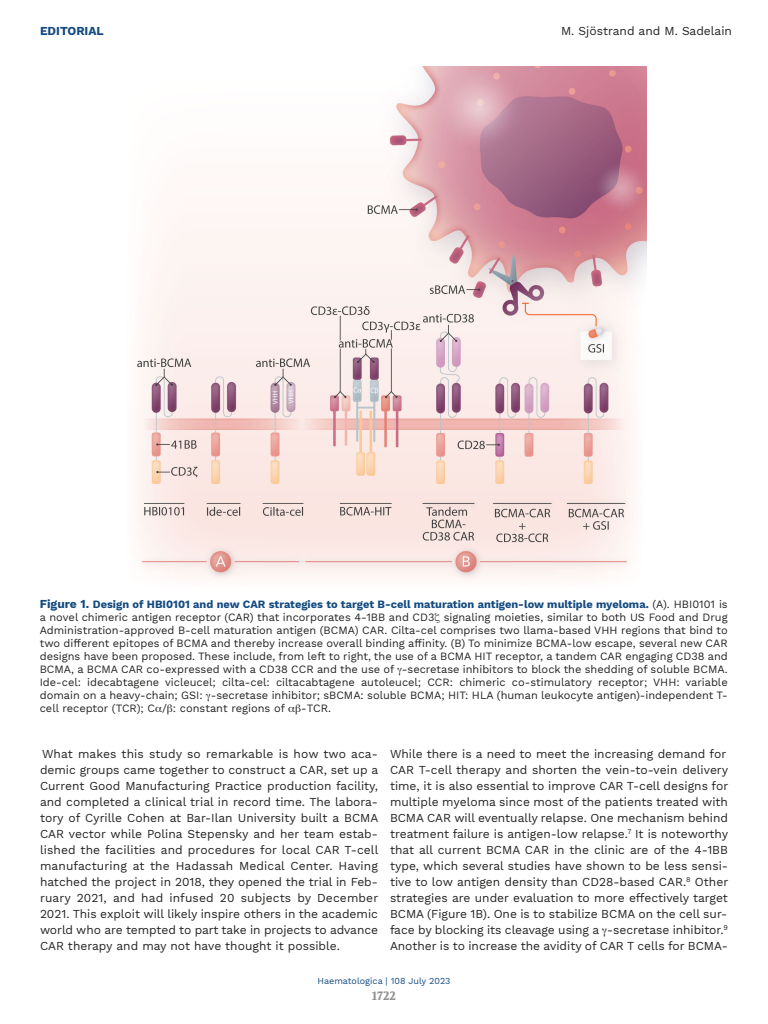
<style>
.page{position:relative;width:768px;height:1024px;background:#fff}
.page>*{position:absolute;margin:0;border:0;box-sizing:border-box;transform-origin:0 0}
.t1{font:12px/16px "Work Sans";color:#222221;text-align:justify}
.t2{font:700 12px "Work Sans";color:#134a80}
.t3{font:700 12px "Volkhov";color:#919190}
.t4{font:11px/13px "Work Sans";color:#222221;text-align:justify}
.t5{font:9px "Work Sans";color:#134a80}
.s1{font-weight:700;font-size:12px;color:#134a80}
.s2{font-weight:700;color:#134a80}
</style>
<div class="page">
<img style="left:137px;top:67px;width:509px;height:513px">
<p class="t2" style="left:40px;top:24px;width:65px">EDITORIAL</p>
<p class="t1" style="left:561px;top:23px;width:172px">M. Sjöstrand and M. Sadelain</p>
<p class="t4" style="left:40px;top:598px;width:690px"><span class="s1">Figure 1.</span> <span class="s2">Design of HBI0101 and new CAR strategies to target B-cell maturation antigen-low multiple myeloma.</span> (A). HBI0101 is a novel chimeric antigen receptor (CAR) that incorporates 4-1BB and CD3 signaling moieties, similar to both US Food and Drug Administration-approved B-cell maturation antigen (BCMA) CAR. Cilta-cel comprises two llama-based VHH regions that bind to two different epitopes of BCMA and thereby increase overall binding affinity. (B) To minimize BCMA-low escape, several new CAR designs have been proposed. These include, from left to right, the use of a BCMA HIT receptor, a tandem CAR engaging CD38 and BCMA, a BCMA CAR co-expressed with a CD38 CCR and the use of -secretase inhibitors to block the shedding of soluble BCMA.<br>Ide-cel: idecabtagene vicleucel; cilta-cel: ciltacabtagene autoleucel; CCR: chimeric co-stimulatory receptor; VHH: variable domain on a heavy-chain; GSI: -secretase inhibitor; sBCMA: soluble BCMA; HIT: HLA (human leukocyte antigen)-independent T&shy;cell receptor (TCR); C / : constant regions of</p>
<p class="t4" style="left:301px;top:702px;width:31px">-TCR.</p>
<p class="t1" style="left:40px;top:746px;width:340px">What makes this study so remarkable is how two aca&shy;demic groups came together to construct a CAR, set up a Current Good Manufacturing Practice production facility, and completed a clinical trial in record time. The labora&shy;tory of Cyrille Cohen at Bar-Ilan University built a BCMA CAR vector while Polina Stepensky and her team estab&shy;lished the facilities and procedures for local CAR T-cell manufacturing at the Hadassah Medical Center. Having hatched the project in 2018, they opened the trial in Feb&shy;ruary 2021, and had infused 20 subjects by December 2021. This exploit will likely inspire others in the academic world who are tempted to part take in projects to advance CAR therapy and may not have thought it possible.</p>
<p class="t1" style="left:390px;top:746px;width:340px;text-align:left">While there is a need to meet the increasing demand for CAR T-cell therapy and shorten the vein-to-vein delivery time, it is also essential to improve CAR T-cell designs for multiple myeloma since most of the patients treated with BCMA CAR will eventually relapse. One mechanism behind treatment failure is antigen-low relapse.<sup>7</sup> It is noteworthy that all current BCMA CAR in the clinic are of the 4-1BB type, which several studies have shown to be less sensi&shy;tive to low antigen density than CD28-based CAR.<sup>8</sup> Other strategies are under evaluation to more effectively target BCMA (Figure 1B). One is to stabilize BCMA on the cell sur&shy;face by blocking its cleavage using a -secretase inhibitor.<sup>9<br></sup>Another is to increase the avidity of CAR T cells for BCMA-</p>
<p class="t5" style="left:317px;top:976px;width:135px">Haematologica | 108 July 2023</p>
<p class="t3" style="left:372px;top:988px;width:26px">1722</p>
</div>
